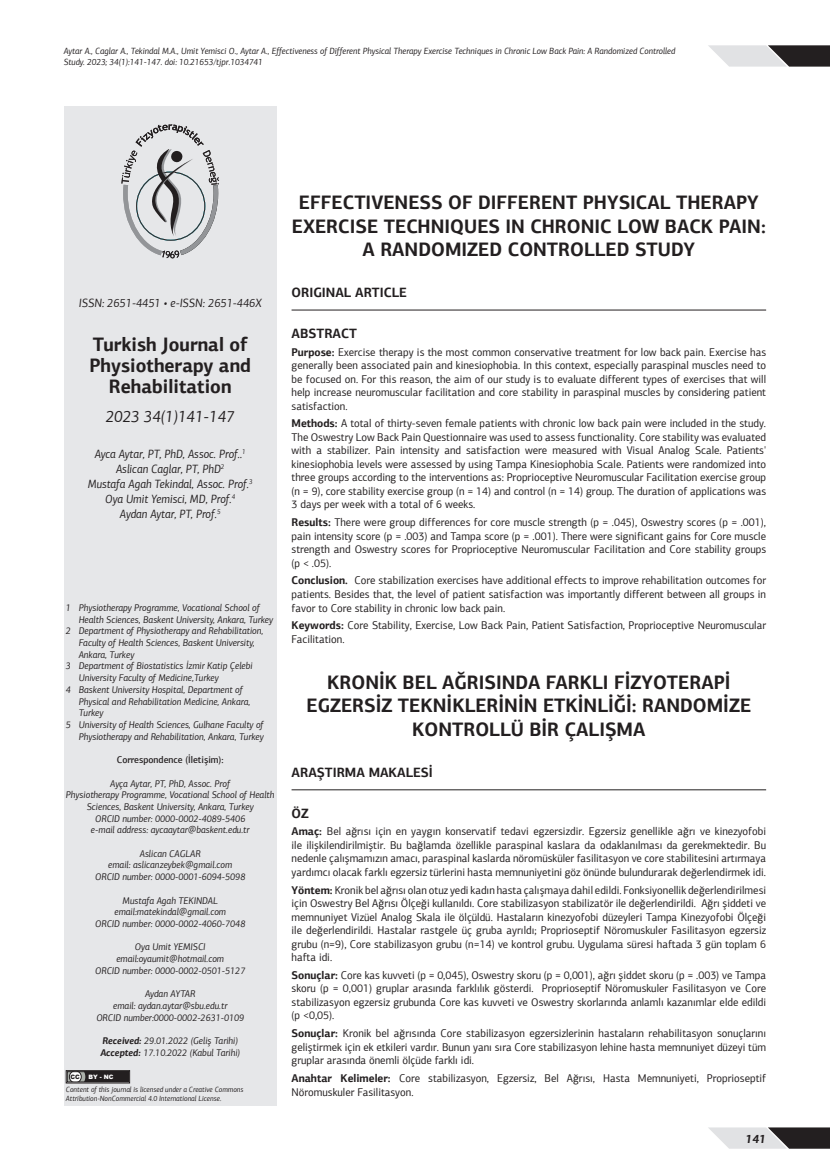
<style>
.page{position:relative;width:830px;height:1170px;background:#fff}
.page>*{position:absolute;margin:0;border:0;box-sizing:border-box;transform-origin:0 0}
.t1{font:700 19.5px/23.4px "PF Agora Sans Pro";color:#231f20;text-align:center;scale:.95 1}
.t2{font:italic 16.5px "PF Agora Sans Pro";color:#231f20;scale:.95 1}
.t3{font:700 13.5px "PF Agora Sans Pro";color:#231f20;scale:.95 1}
.t4{font:italic 12px/15px "PF Agora Sans Pro";color:#231f20;text-align:center;scale:.92 1}
.t5{font:italic 12px "PF Agora Sans Pro";color:#231f20;scale:.95 1}
.t6{font:italic 700 12px "PF Agora Sans Pro";color:#231f20}
.t7{font:11.25px/13.5px "PF Agora Sans Pro";color:#231f20;text-align:justify;scale:.95 1}
.t8{font:italic 9.75px/11.7px "PF Agora Sans Pro";color:#231f20;text-align:center;scale:.95 1}
.t9{font:500 9.75px "PF Agora Sans Pro";color:#231f20;scale:.95 1}
.t10{font:italic 9px/10.8px "PF Agora Sans Pro";color:#231f20;scale:.95 1}
.t11{font:italic 7.5px/9px "PF Agora Sans Pro";color:#231f20;scale:.95 1}
.t12{font:900 6px "Arial";color:#fff}
.t13{font:900 6px "Arial";color:#231f20}
.s1{font-weight:700}
</style>
<div class="page">
<svg style="left:708px;top:45px;width:121px;height:22px;background:#989798"></svg>
<svg style="left:708px;top:1127px;width:121px;height:21px;background:#969596"></svg>
<div style="left:64px;top:106px;width:212px;height:1000px;background:#e6e7e9"></div>
<hr style="left:291px;top:309px;width:474px;height:1px;background:#231f20">
<hr style="left:291px;top:789px;width:474px;height:1px;background:#231f20">
<svg style="left:121px;top:124px;width:98px;height:135px"></svg>
<div style="left:66px;top:1070px;width:64px;height:13px;border:1px solid #231f20"></div>
<div style="left:67px;top:1071px;width:61px;height:10px;background:#231f20"></div>
<svg style="left:69px;top:1073px;width:16px;height:6px"></svg>
<div style="left:67px;top:1071px;width:62px;height:10px;border:1px solid #231f20"></div>
<p class="t10" style="left:64px;top:45px;width:645px">Aytar A., Caglar A., Tekindal M.A., Umit Yemisci O., Aytar A., Effectiveness of Different Physical Therapy Exercise Techniques in Chronic Low Back Pain: A Randomized Controlled<br>Study. 2023; 34(1):141-147. doi: 10.21653/tjpr.1034741</p>
<p class="t5" style="left:79px;top:295px;width:194px">ISSN: 2651-4451 • e-ISSN: 2651-446X</p>
<h1 class="t1" style="left:89px;top:333px;width:171px;line-height:21px">Turkish Journal of<br>Physiotherapy and<br>Rehabilitation</h1>
<h2 class="t2" style="left:106px;top:407px;width:137px">2023 34(1)141-147</h2>
<p class="t4" style="left:88px;top:446px;width:180px">Ayca Aytar, PT, PhD, Assoc. Prof..<sup>1<br></sup>Aslican Caglar, PT, PhD<sup>2<br></sup>Mustafa Agah Tekindal, Assoc. Prof.<sup>3<br></sup>Oya Umit Yemisci, MD, Prof.<sup>4<br></sup>Aydan Aytar, PT, Prof.<sup>5</sup></p>
<p class="t8" style="left:66px;top:601px;width:205px">1 Physiotherapy Programme, Vocational School of</p>
<p class="t8" style="left:79px;top:613px;width:206px">Health Sciences, Baskent University, Ankara, Turkey</p>
<p class="t8" style="left:66px;top:625px;width:209px">2 Department of Physiotherapy and Rehabilitation,</p>
<p class="t8" style="left:79px;top:636px;width:187px">Faculty of Health Sciences, Baskent University,</p>
<p class="t8" style="left:79px;top:648px;width:60px">Ankara, Turkey</p>
<p class="t8" style="left:66px;top:660px;width:198px">3 Department of Biostatistics İzmir Katip Çelebi</p>
<p class="t8" style="left:79px;top:672px;width:149px">University Faculty of Medicine,Turkey</p>
<p class="t8" style="left:66px;top:683px;width:188px">4 Baskent University Hospital, Department of</p>
<p class="t8" style="left:79px;top:695px;width:182px">Physical and Rehabilitation Medicine, Ankara,</p>
<p class="t8" style="left:79px;top:707px;width:28px">Turkey</p>
<p class="t8" style="left:66px;top:718px;width:209px">5 University of Health Sciences, Gulhane Faculty of</p>
<p class="t8" style="left:79px;top:730px;width:196px">Physiotherapy and Rehabilitation, Ankara, Turkey</p>
<p class="t9" style="left:117px;top:753px;width:114px">Correspondence (İletişim):</p>
<p class="t8" style="left:66px;top:777px;width:221px">Ayça Aytar, PT, PhD, Assoc. Prof<br>Physiotherapy Programme, Vocational School of Health Sciences, Baskent University, Ankara, Turkey<br>ORCID number: 0000-0002-4089-5406<br>e-mail address: aycaaytar@baskent.edu.tr</p>
<p class="t8" style="left:95px;top:847px;width:159px">Aslican CAGLAR<br>email: aslicanzeybek@gmail.com<br>ORCID number: 0000-0001-6094-5098</p>
<p class="t8" style="left:95px;top:894px;width:159px">Mustafa Agah TEKINDAL email:matekindal@gmail.com<br>ORCID number: 0000-0002-4060-7048</p>
<p class="t8" style="left:95px;top:941px;width:159px">Oya Umit YEMISCI email:oyaumit@hotmail.com<br>ORCID number: 0000-0002-0501-5127</p>
<p class="t8" style="left:96px;top:987px;width:157px">Aydan AYTAR<br>email: aydan.aytar@sbu.edu.tr<br>ORCID number:0000-0002-2631-0109</p>
<p class="t8" style="left:100px;top:1034px;width:149px;text-align:left"><span class="s1">Received:</span> 29.01.2022 (Geliş Tarihi)<br><span class="s1">Accepted:</span> 17.10.2022 (Kabul Tarihi)</p>
<p class="t13" style="left:71px;top:1072px;width:11px">CC</p>
<p class="t12" style="left:88px;top:1072px;width:26px">BY - NC</p>
<p class="t11" style="left:66px;top:1085px;width:188px">Content of this journal is licensed under a Creative Commons<br>Attribution-NonCommercial 4.0 International License.</p>
<h1 class="t1" style="left:292px;top:190px;width:500px">EFFECTIVENESS OF DIFFERENT PHYSICAL THERAPY<br>EXERCISE TECHNIQUES IN CHRONIC LOW BACK PAIN:<br>A RANDOMIZED CONTROLLED STUDY</h1>
<p class="t3" style="left:291px;top:284px;width:123px">ORIGINAL ARTICLE</p>
<p class="t3" style="left:291px;top:324px;width:70px">ABSTRACT</p>
<p class="t7" style="left:291px;top:345px;width:501px"><span class="s1">Purpose:</span> Exercise therapy is the most common conservative treatment for low back pain. Exercise has generally been associated pain and kinesiophobia. In this context, especially paraspinal muscles need to be focused on. For this reason, the aim of our study is to evaluate different types of exercises that will help increase neuromuscular facilitation and core stability in paraspinal muscles by considering patient satisfaction.</p>
<p class="t7" style="left:291px;top:417px;width:501px"><span class="s1">Methods:</span> A total of thirty-seven female patients with chronic low back pain were included in the study.<br>The Oswestry Low Back Pain Questionnaire was used to assess functionality. Core stability was evaluated with a stabilizer. Pain intensity and satisfaction were measured with Visual Analog Scale. Patients' kinesiophobia levels were assessed by using Tampa Kinesiophobia Scale. Patients were randomized into three groups according to the interventions as: Proprioceptive Neuromuscular Facilitation exercise group (n = 9), core stability exercise group (n = 14) and control (n = 14) group. The duration of applications was 3 days per week with a total of 6 weeks.</p>
<p class="t7" style="left:291px;top:515px;width:501px"><span class="s1">Results:</span> There were group differences for core muscle strength (p = .045), Oswestry scores (p = .001), pain intensity score (p = .003) and Tampa score (p = .001). There were significant gains for Core muscle strength and Oswestry scores for Proprioceptive Neuromuscular Facilitation and Core stability groups (p &lt; .05).</p>
<p class="t7" style="left:291px;top:574px;width:501px"><span class="s1">Conclusion.</span> Core stabilization exercises have additional effects to improve rehabilitation outcomes for patients. Besides that, the level of patient satisfaction was importantly different between all groups in favor to Core stability in chronic low back pain.</p>
<p class="t7" style="left:291px;top:618px;width:501px"><span class="s1">Keywords:</span> Core Stability, Exercise, Low Back Pain, Patient Satisfaction, Proprioceptive Neuromuscular<br>Facilitation.</p>
<h1 class="t1" style="left:306px;top:670px;width:469px">KRONİK BEL AĞRISINDA FARKLI FİZYOTERAPİ<br>EGZERSİZ TEKNİKLERİNİN ETKİNLİĞİ: RANDOMİZE<br>KONTROLLÜ BİR ÇALIŞMA</h1>
<p class="t3" style="left:291px;top:763px;width:150px">ARAŞTIRMA MAKALESİ</p>
<p class="t3" style="left:291px;top:804px;width:20px">ÖZ</p>
<p class="t7" style="left:291px;top:824px;width:501px"><span class="s1">Amaç:</span> Bel ağrısı için en yaygın konservatif tedavi egzersizdir. Egzersiz genellikle ağrı ve kinezyofobi ile ilişkilendirilmiştir. Bu bağlamda özellikle paraspinal kaslara da odaklanılması da gerekmektedir. Bu nedenle çalışmamızın amacı, paraspinal kaslarda nöromüsküler fasilitasyon ve core stabilitesini artırmaya yardımcı olacak farklı egzersiz türlerini hasta memnuniyetini göz önünde bulundurarak değerlendirmek idi.</p>
<p class="t7" style="left:291px;top:883px;width:501px"><span class="s1">Yöntem:</span> Kronik bel ağrısı olan otuz yedi kadın hasta çalışmaya dahil edildi. Fonksiyonellik değerlendirilmesi için Oswestry Bel Ağrısı Ölçeği kullanıldı. Core stabilizasyon stabilizatör ile değerlendirildi. Ağrı şiddeti ve memnuniyet Vizüel Analog Skala ile ölçüldü. Hastaların kinezyofobi düzeyleri Tampa Kinezyofobi Ölçeği ile değerlendirildi. Hastalar rastgele üç gruba ayrıldı; Proprioseptif Nöromuskuler Fasilitasyon egzersiz grubu (n=9), Core stabilizasyon grubu (n=14) ve kontrol grubu. Uygulama süresi haftada 3 gün toplam 6 hafta idi.</p>
<p class="t7" style="left:291px;top:968px;width:501px"><span class="s1">Sonuçlar:</span> Core kas kuvveti (p = 0,045), Oswestry skoru (p = 0,001), ağrı şiddet skoru (p = .003) ve Tampa skoru (p = 0,001) gruplar arasında farklılık gösterdi. Proprioseptif Nöromuskuler Fasilitasyon ve Core stabilizasyon egzersiz grubunda Core kas kuvveti ve Oswestry skorlarında anlamlı kazanımlar elde edildi (p &lt;0,05).</p>
<p class="t7" style="left:291px;top:1026px;width:501px"><span class="s1">Sonuçlar:</span> Kronik bel ağrısında Core stabilizasyon egzersizlerinin hastaların rehabilitasyon sonuçlarını geliştirmek için ek etkileri vardır. Bunun yanı sıra Core stabilizasyon lehine hasta memnuniyet düzeyi tüm gruplar arasında önemli ölçüde farklı idi.</p>
<p class="t7" style="left:291px;top:1071px;width:501px"><span class="s1">Anahtar Kelimeler:</span> Core stabilizasyon, Egzersiz, Bel Ağrısı, Hasta Memnuniyeti, Proprioseptif<br>Nöromuskuler Fasilitasyon.</p>
<p class="t6" style="left:745px;top:1130px;width:22px">141</p>
</div>
